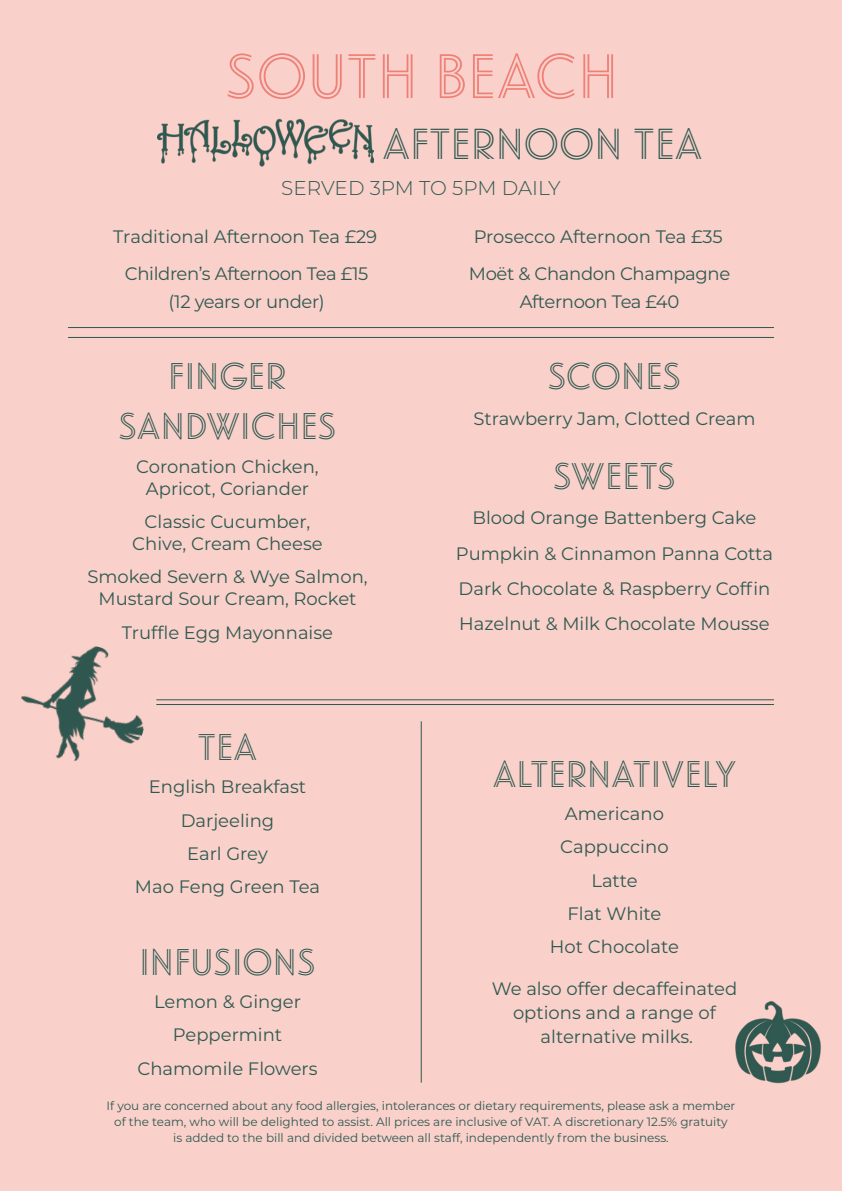
<style>
.page{position:relative;width:842px;height:1191px;background:#f9d0ca}
.page>*{position:absolute;margin:0;border:0;box-sizing:border-box;transform-origin:0 0}
.t1{font:42px "Landmark Inline";color:#2f5950}
.t2{font:36px/50.4px "Landmark Inline";color:#2f5950;text-align:center}
.t3{font:300 20px "Montserrat";color:#2f5950}
.t4{font:18px/33.4px "Montserrat";color:#2f5950;text-align:center}
.t5{font:18px/28px "Montserrat";letter-spacing:-.02em;color:#2f5950;text-align:center}
.t6{font:12px/16px "Montserrat";color:#2f5950;text-align:center}
</style>
<div class="page">
<svg style="left:227px;top:53px;width:386px;height:46px"></svg>
<hr style="left:68px;top:327px;width:706px;height:1px;background:#2f5950">
<hr style="left:68px;top:337px;width:706px;height:1px;background:#2f5950">
<hr style="left:157px;top:699px;width:617px;height:1px;background:#2f5950">
<hr style="left:157px;top:704px;width:617px;height:1px;background:#2f5950">
<hr style="left:421px;top:721px;width:1px;height:361px;background:#2f5950">
<img style="left:158px;top:118px;width:215px;height:49px">
<img style="left:735px;top:1001px;width:86px;height:83px">
<img style="left:21px;top:646px;width:142px;height:115px">
<h1 class="t1" style="left:382px;top:115px;width:322px">AFTERNOON TEA</h1>
<p class="t3" style="left:281px;top:174px;width:281px">SERVED 3PM TO 5PM DAILY</p>
<p class="t4" style="left:113px;top:220px;width:266px">Traditional Afternoon Tea £29</p>
<p class="t4" style="left:474px;top:220px;width:250px">Prosecco Afternoon Tea £35</p>
<p class="t5" style="left:125px;top:259px;width:245px">Children’s Afternoon Tea £15 (12 years or under)</p>
<h2 class="t2" style="left:119px;top:350px;width:219px">FINGER<br>SANDWICHES</h2>
<p class="t4" style="left:136px;top:455px;width:184px;line-height:22px">Coronation Chicken,<br>Apricot, Coriander</p>
<p class="t4" style="left:132px;top:510px;width:192px;line-height:22px">Classic Cucumber,<br>Chive, Cream Cheese</p>
<p class="t4" style="left:87px;top:565px;width:282px;line-height:22px">Smoked Severn &amp; Wye Salmon,<br>Mustard Sour Cream, Rocket</p>
<p class="t4" style="left:122px;top:615px;width:213px">Truffle Egg Mayonnaise</p>
<h2 class="t2" style="left:198px;top:721px;width:61px">TEA</h2>
<p class="t4" style="left:135px;top:769px;width:187px">English Breakfast<br>Darjeeling<br>Earl Grey<br>Mao Feng Green Tea</p>
<h2 class="t2" style="left:139px;top:936px;width:178px">INFUSIONS</h2>
<p class="t4" style="left:137px;top:984px;width:182px">Lemon &amp; Ginger<br>Peppermint<br>Chamomile Flowers</p>
<p class="t5" style="left:469px;top:259px;width:263px">Moët &amp; Chandon Champagne<br>Afternoon Tea £40</p>
<h2 class="t2" style="left:548px;top:350px;width:135px">SCONES</h2>
<p class="t4" style="left:473px;top:401px;width:284px">Strawberry Jam, Clotted Cream</p>
<h2 class="t2" style="left:553px;top:450px;width:124px">SWEETS</h2>
<p class="t4" style="left:456px;top:499px;width:319px;line-height:35.4px">Blood Orange Battenberg Cake<br>Pumpkin &amp; Cinnamon Panna Cotta<br>Dark Chocolate &amp; Raspberry Coffin<br>Hazelnut &amp; Milk Chocolate Mousse</p>
<h2 class="t2" style="left:493px;top:747px;width:245px">ALTERNATIVELY</h2>
<p class="t4" style="left:550px;top:796px;width:130px">Americano<br>Cappuccino<br>Latte<br>Flat White<br>Hot Chocolate</p>
<p class="t4" style="left:492px;top:975px;width:247px;line-height:24px">We also offer decaffeinated options and a range of alternative milks.</p>
<p class="t6" style="left:107px;top:1097px;width:630px">If you are concerned about any food allergies, intolerances or dietary requirements, please ask a member of the team, who will be delighted to assist. All prices are inclusive of VAT. A discretionary 12.5% gratuity<br>is added to the bill and divided between all staff, independently from the business.</p>
</div>
